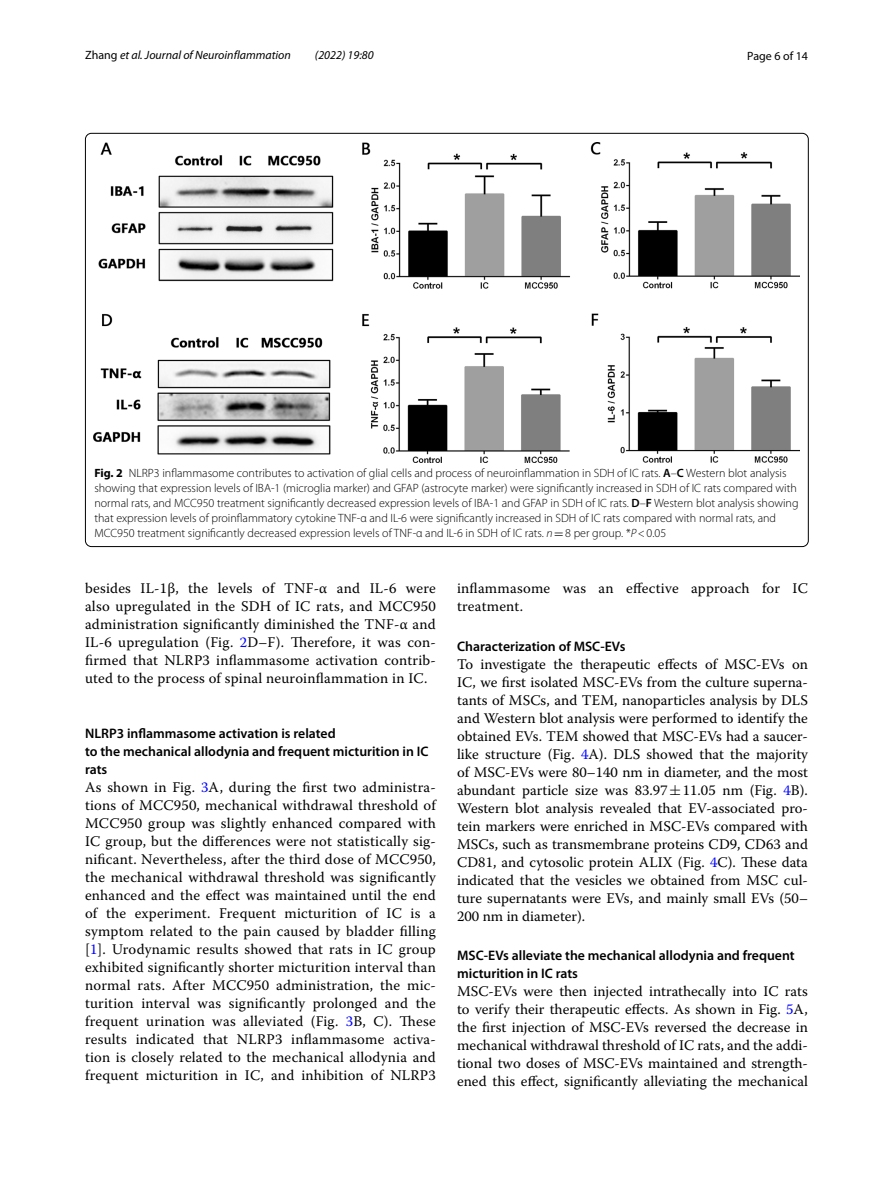
<style>
.page{position:relative;width:893px;height:1187px;background:#fff}
.page>*{position:absolute;margin:0;border:0;box-sizing:border-box;transform-origin:0 0}
.t1{font:14.7px/18px "Warnock Pro";letter-spacing:.015em;color:#000;text-align:justify}
.t2{font:600 13.8px/18px "Myriad Pro";color:#000}
.t3{font:300 12px/15px "Myriad Pro";color:#000}
.t4{font:italic 12px "Myriad Pro";color:#000}
.t5{font:12px "Myriad Pro";color:#000}
.s1{font-style:normal}
.s2{font-weight:700}
.s3{font-weight:600}
.s4{font-style:italic}
.s5{font-family:"MTSY";font-weight:400}
.s6{color:#00f}
.s7{font-family:"MTSY"}
</style>
<div class="page">
<img style="left:94px;top:142px;width:706px;height:320px">
<p class="t4" style="left:85px;top:48px;width:207px"><span class="s1">Zhang</span> et al. Journal of Neuroinflammation</p>
<p class="t4" style="left:315px;top:48px;width:60px">(2022) 19:80</p>
<p class="t5" style="left:747px;top:48px;width:62px">Page 6 of 14</p>
<p class="t3" style="left:94px;top:466px;width:706px"><span class="s2">Fig. 2</span> NLRP3 inflammasome contributes to activation of glial cells and process of neuroinflammation in SDH of IC rats. <span class="s3">A</span>–<span class="s3">C</span> Western blot analysis showing that expression levels of IBA-1 (microglia marker) and GFAP (astrocyte marker) were significantly increased in SDH of IC rats compared with normal rats, and MCC950 treatment significantly decreased expression levels of IBA-1 and GFAP in SDH of IC rats. <span class="s3">D</span>–<span class="s3">F</span> Western blot analysis showing that expression levels of proinflammatory cytokine TNF-α and IL-6 were significantly increased in SDH of IC rats compared with normal rats, and MCC950 treatment significantly decreased expression levels of TNF-α and IL-6 in SDH of IC rats. <span class="s4">n</span><span class="s5">=</span>8 per group. *<span class="s4">P</span>&lt;0.05</p>
<p class="t1" style="left:85px;top:579px;width:352px">besides IL-1β, the levels of TNF-α and IL-6 were also upregulated in the SDH of IC rats, and MCC950 administration significantly diminished the TNF-α and IL-6 upregulation (Fig. <span class="s6">2</span>D–F). Therefore, it was con&shy;firmed that NLRP3 inflammasome activation contrib&shy;uted to the process of spinal neuroinflammation in IC.</p>
<p class="t2" style="left:85px;top:724px;width:345px">NLRP3 inflammasome activation is related<br>to the mechanical allodynia and frequent micturition in IC rats</p>
<p class="t1" style="left:85px;top:777px;width:352px">As shown in Fig. <span class="s6">3</span>A, during the first two administra&shy;tions of MCC950, mechanical withdrawal threshold of MCC950 group was slightly enhanced compared with IC group, but the differences were not statistically sig&shy;nificant. Nevertheless, after the third dose of MCC950, the mechanical withdrawal threshold was significantly enhanced and the effect was maintained until the end of the experiment. Frequent micturition of IC is a symptom related to the pain caused by bladder filling [<span class="s6">1</span>]. Urodynamic results showed that rats in IC group exhibited significantly shorter micturition interval than normal rats. After MCC950 administration, the mic&shy;turition interval was significantly prolonged and the frequent urination was alleviated (Fig. <span class="s6">3</span>B, C). These results indicated that NLRP3 inflammasome activa&shy;tion is closely related to the mechanical allodynia and frequent micturition in IC, and inhibition of NLRP3</p>
<p class="t1" style="left:457px;top:579px;width:352px">inflammasome was an effective approach for IC treatment.</p>
<p class="t2" style="left:457px;top:636px;width:170px">Characterization of MSC‑EVs</p>
<p class="t1" style="left:457px;top:654px;width:352px">To investigate the therapeutic effects of MSC-EVs on IC, we first isolated MSC-EVs from the culture superna&shy;tants of MSCs, and TEM, nanoparticles analysis by DLS and Western blot analysis were performed to identify the obtained EVs. TEM showed that MSC-EVs had a saucer&shy;like structure (Fig. <span class="s6">4</span>A). DLS showed that the majority of MSC-EVs were 80–140 nm in diameter, and the most abundant particle size was 83.97<span class="s7">±</span>11.05 nm (Fig. <span class="s6">4</span>B).<br>Western blot analysis revealed that EV-associated pro&shy;tein markers were enriched in MSC-EVs compared with MSCs, such as transmembrane proteins CD9, CD63 and CD81, and cytosolic protein ALIX (Fig. <span class="s6">4</span>C). These data indicated that the vesicles we obtained from MSC cul&shy;ture supernatants were EVs, and mainly small EVs (50– 200 nm in diameter).</p>
<p class="t2" style="left:457px;top:946px;width:339px">MSC‑EVs alleviate the mechanical allodynia and frequent micturition in IC rats</p>
<p class="t1" style="left:457px;top:982px;width:352px">MSC-EVs were then injected intrathecally into IC rats to verify their therapeutic effects. As shown in Fig. <span class="s6">5</span>A, the first injection of MSC-EVs reversed the decrease in mechanical withdrawal threshold of IC rats, and the addi&shy;tional two doses of MSC-EVs maintained and strength&shy;ened this effect, significantly alleviating the mechanical</p>
</div>
